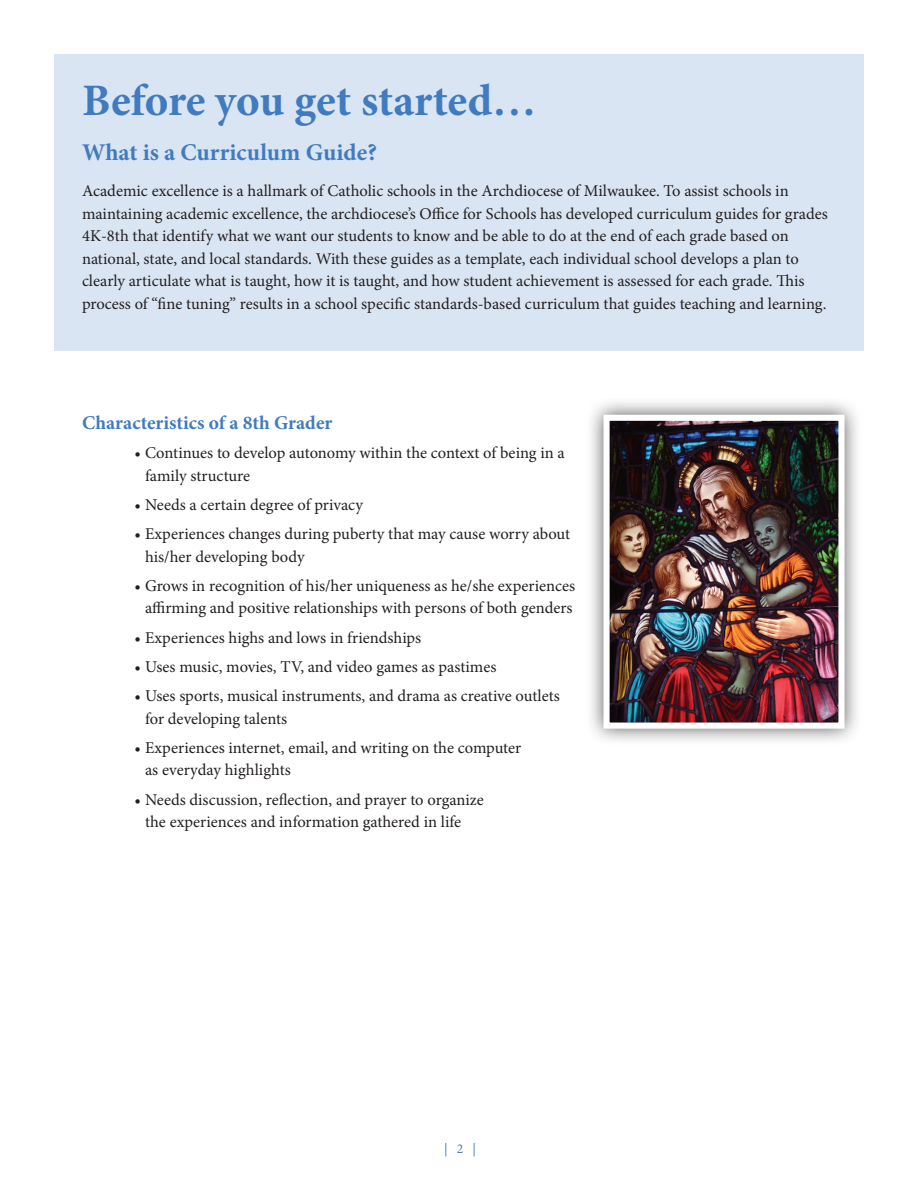
<style>
.page{position:relative;width:918px;height:1188px;background:#fff}
.page>*{position:absolute;margin:0;border:0;box-sizing:border-box;transform-origin:0 0}
.t1{font:700 45px "Minion Pro";letter-spacing:-.005em;color:#417bbf}
.t2{font:700 24px "Minion Pro";color:#417bbf}
.t3{font:700 19.5px "Minion Pro";color:#417bbf}
.t4{font:16.5px/22.5px "Minion Pro";color:#231f20}
.t5{font:13.5px "Minion Pro";color:#417bbf}
</style>
<div class="page">
<div style="left:54px;top:54px;width:810px;height:297px;background:#d9e5f2"></div>
<div style="left:586px;top:397px;width:277px;height:350px;background:#231f20;opacity:.75"></div>
<img style="left:611px;top:422px;width:227px;height:300px">
<div style="left:604px;top:415px;width:241px;height:314px;border:6px solid #fff"></div>
<p class="t1" style="left:82px;top:69px;width:456px">Before you get started…</p>
<p class="t2" style="left:82px;top:136px;width:296px">What is a Curriculum Guide?</p>
<p class="t4" style="left:82px;top:180px;width:747px">Academic excellence is a hallmark of Catholic schools in the Archdiocese of Milwaukee. To assist schools in maintaining academic excellence, the archdiocese’s Office for Schools has developed curriculum guides for grades 4K-8th that identify what we want our students to know and be able to do at the end of each grade based on national, state, and local standards. With these guides as a template, each individual school develops a plan to clearly articulate what is taught, how it is taught, and how student achievement is assessed for each grade. This process of “fine tuning” results in a school specific standards-based curriculum that guides teaching and learning.</p>
<p class="t3" style="left:82px;top:409px;width:252px">Characteristics of a 8th Grader</p>
<p class="t4" style="left:145px;top:442px;width:421px;text-indent:-10px">• Continues to develop autonomy within the context of being in a family structure</p>
<p class="t4" style="left:135px;top:493px;width:230px">• Needs a certain degree of privacy</p>
<p class="t4" style="left:145px;top:523px;width:427px;text-indent:-10px">• Experiences changes during puberty that may cause worry about his/her developing body</p>
<p class="t4" style="left:135px;top:574px;width:442px;text-align:center">• Grows in recognition of his/her uniqueness as he/she experiences affirming and positive relationships with persons of both genders</p>
<p class="t4" style="left:135px;top:626px;width:288px">• Experiences highs and lows in friendships</p>
<p class="t4" style="left:135px;top:655px;width:363px">• Uses music, movies, TV, and video games as pastimes</p>
<p class="t4" style="left:145px;top:685px;width:416px;text-indent:-10px">• Uses sports, musical instruments, and drama as creative outlets for developing talents</p>
<p class="t4" style="left:145px;top:736px;width:378px;text-indent:-10px">• Experiences internet, email, and writing on the computer as everyday highlights</p>
<p class="t4" style="left:145px;top:788px;width:340px;text-indent:-10px">• Needs discussion, reflection, and prayer to organize the experiences and information gathered in life</p>
<p class="t5" style="left:444px;top:1140px;width:33px">| 2 |</p>
</div>
